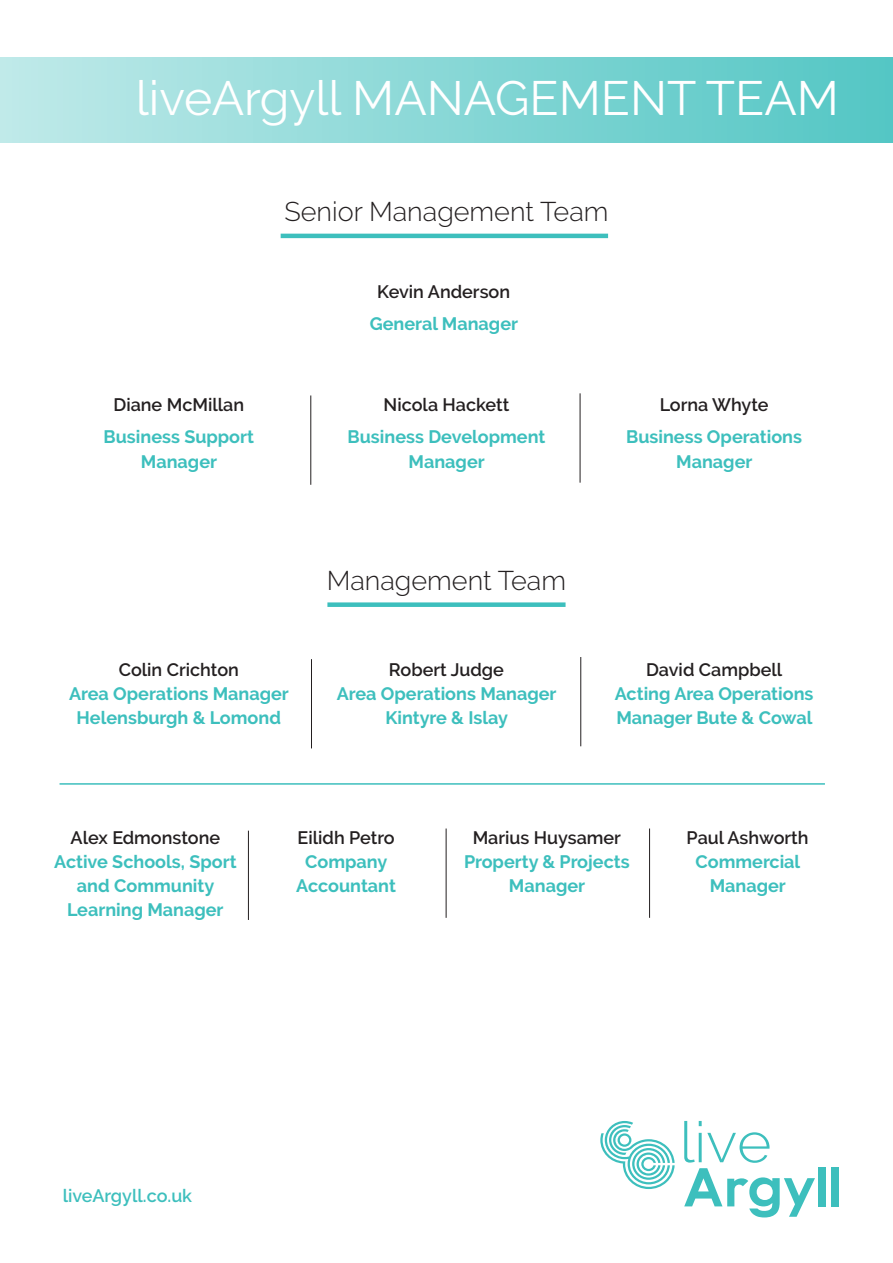
<style>
.page{position:relative;width:893px;height:1263px;background:#fff}
.page>*{position:absolute;margin:0;border:0;box-sizing:border-box;transform-origin:0 0}
.t1{font:48px "Raleway";color:#fff}
.t2{font:300 27px "Raleway";color:#231f20}
.t3{font:700 18px/24px "Raleway";color:#3dbfbd;text-align:center}
.t4{font:600 18px "Raleway";color:#231f20}
.t5{font:600 18px "Raleway";color:#3dbfbd}
</style>
<div class="page">
<div style="left:0;top:54px;width:893px;height:88px;background:linear-gradient(to right,#bfeae9,#52c6c4)"></div>
<hr style="left:0;top:54px;width:893px;height:3px;background:#fff">
<hr style="left:281px;top:234px;width:327px;height:4px;background:#3dbfbd">
<div style="left:327px;top:602px;width:239px;height:5px;background:#3dbfbd"></div>
<svg style="left:600px;top:1121px;width:75px;height:68px"></svg>
<svg style="left:684px;top:1121px;width:131px;height:96px"></svg>
<div style="left:818px;top:1167px;width:8px;height:39px;background:#3dbfbd"></div>
<div style="left:832px;top:1167px;width:7px;height:39px;background:#3dbfbd"></div>
<hr style="left:60px;top:783px;width:765px;height:2px;background:#3dbfbd">
<hr style="left:310px;top:395px;width:1px;height:90px;background:#231f20">
<hr style="left:580px;top:393px;width:1px;height:90px;background:#231f20">
<hr style="left:311px;top:659px;width:1px;height:89px;background:#231f20">
<hr style="left:580px;top:657px;width:1px;height:89px;background:#231f20">
<hr style="left:248px;top:831px;width:1px;height:89px;background:#231f20">
<hr style="left:446px;top:828px;width:1px;height:90px;background:#231f20">
<hr style="left:649px;top:828px;width:1px;height:90px;background:#231f20">
<p class="t1" style="left:136px;top:70px;width:705px">liveArgyll MANAGEMENT TEAM</p>
<p class="t2" style="left:284px;top:195px;width:326px">Senior Management Team</p>
<p class="t4" style="left:113px;top:394px;width:132px">Diane McMillan</p>
<p class="t3" style="left:104px;top:425px;width:152px">Business Support<br>Manager</p>
<p class="t4" style="left:119px;top:659px;width:122px">Colin Crichton</p>
<p class="t3" style="left:69px;top:682px;width:221px">Area Operations Manager</p>
<p class="t3" style="left:77px;top:706px;width:206px">Helensburgh &amp; Lomond</p>
<p class="t4" style="left:377px;top:281px;width:134px">Kevin Anderson</p>
<p class="t3" style="left:370px;top:312px;width:150px">General Manager</p>
<p class="t4" style="left:384px;top:394px;width:127px">Nicola Hackett</p>
<p class="t3" style="left:348px;top:425px;width:199px">Business Development<br>Manager</p>
<p class="t2" style="left:327px;top:565px;width:241px">Management Team</p>
<p class="t4" style="left:389px;top:659px;width:117px">Robert Judge</p>
<p class="t3" style="left:337px;top:682px;width:221px">Area Operations Manager</p>
<p class="t3" style="left:385px;top:706px;width:124px">Kintyre &amp; Islay</p>
<p class="t4" style="left:660px;top:394px;width:110px">Lorna Whyte</p>
<p class="t3" style="left:626px;top:425px;width:177px">Business Operations<br>Manager</p>
<p class="t4" style="left:646px;top:659px;width:138px">David Campbell</p>
<p class="t3" style="left:615px;top:682px;width:200px;text-align:left">Acting Area Operations<br>Manager Bute &amp; Cowal</p>
<p class="t4" style="left:71px;top:827px;width:151px">Alex Edmonstone</p>
<p class="t3" style="left:54px;top:850px;width:184px">Active Schools, Sport and Community<br>Learning Manager</p>
<p class="t4" style="left:298px;top:827px;width:99px">Eilidh Petro</p>
<p class="t3" style="left:296px;top:850px;width:101px">Company<br>Accountant</p>
<p class="t4" style="left:473px;top:827px;width:150px">Marius Huysamer</p>
<p class="t3" style="left:464px;top:850px;width:167px">Property &amp; Projects<br>Manager</p>
<p class="t4" style="left:687px;top:827px;width:123px">Paul Ashworth</p>
<p class="t3" style="left:695px;top:850px;width:106px">Commercial<br>Manager</p>
<p class="t5" style="left:63px;top:1185px;width:131px">liveArgyll.co.uk</p>
</div>
